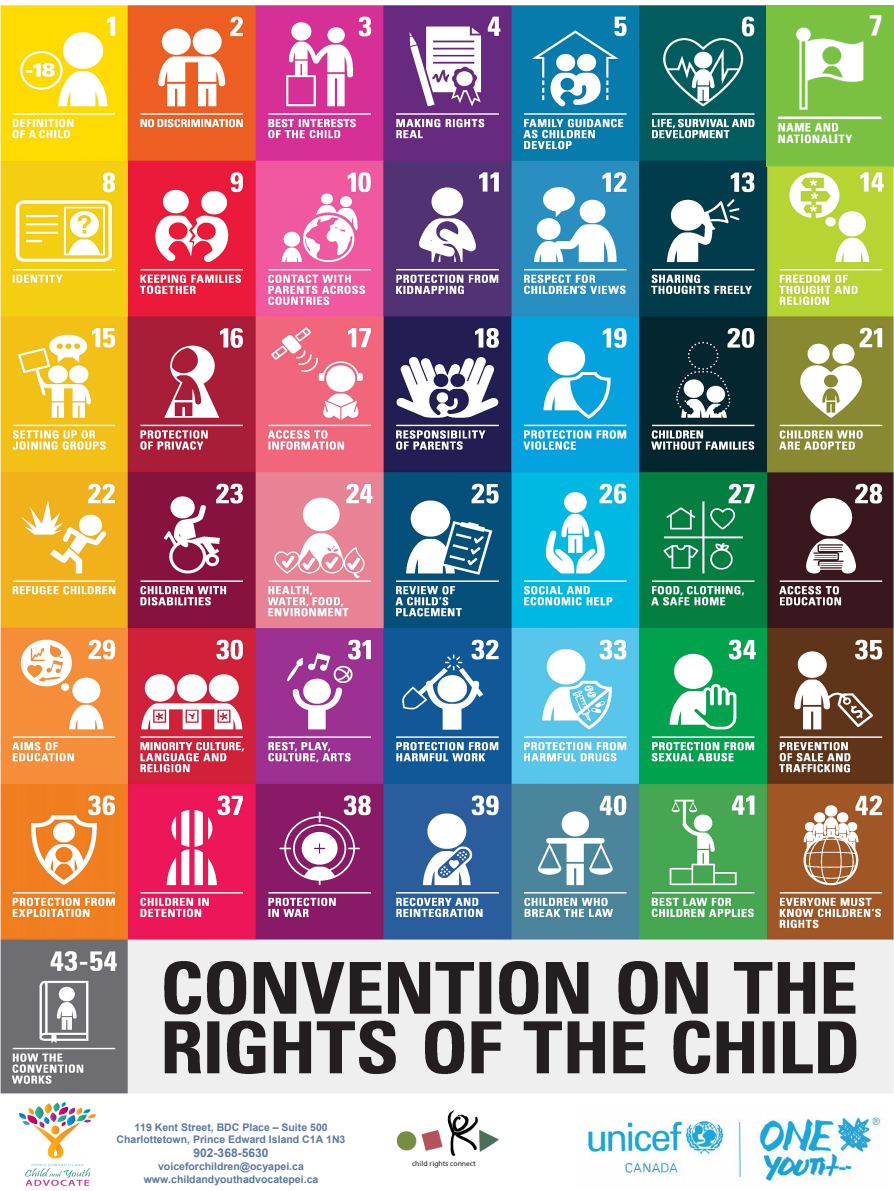
<style>
.page{position:relative;width:894px;height:1191px;background:#fff}
.page>*{position:absolute;margin:0;border:0;box-sizing:border-box;transform-origin:0 0}
.t1{font:700 12px "Arial";color:#5b77a4}
.t2{font:700 10.5px/12.6px "Arial";color:#5b77a4;text-align:center}
.t3{font:6.98px "Frutiger";color:#231f20}
</style>
<div class="page">
<img style="left:1px;top:5px;width:892px;height:1088px">
<img style="left:586px;top:1117px;width:295px;height:64px">
<img style="left:19px;top:1102px;width:77px;height:84px">
<svg style="left:421px;top:1130px;width:21px;height:20px"></svg>
<svg style="left:396px;top:1131px;width:21px;height:20px"></svg>
<svg style="left:447px;top:1110px;width:52px;height:46px"></svg>
<img style="left:766px;top:6px;width:126px;height:160px">
<p class="t2" style="left:116px;top:1121px;width:230px">119 Kent Street, BDC Place – Suite 500<br>Charlottetown, Prince Edward Island C1A 1N3</p>
<p class="t1" style="left:193px;top:1144px;width:76px">902-368-5630</p>
<p class="t2" style="left:144px;top:1160px;width:176px">voiceforchildren@ocyapei.ca www.childandyouthadvocatepei.ca</p>
<p class="t3" style="left:412px;top:1159px;width:65px">child rights connect</p>
</div>
